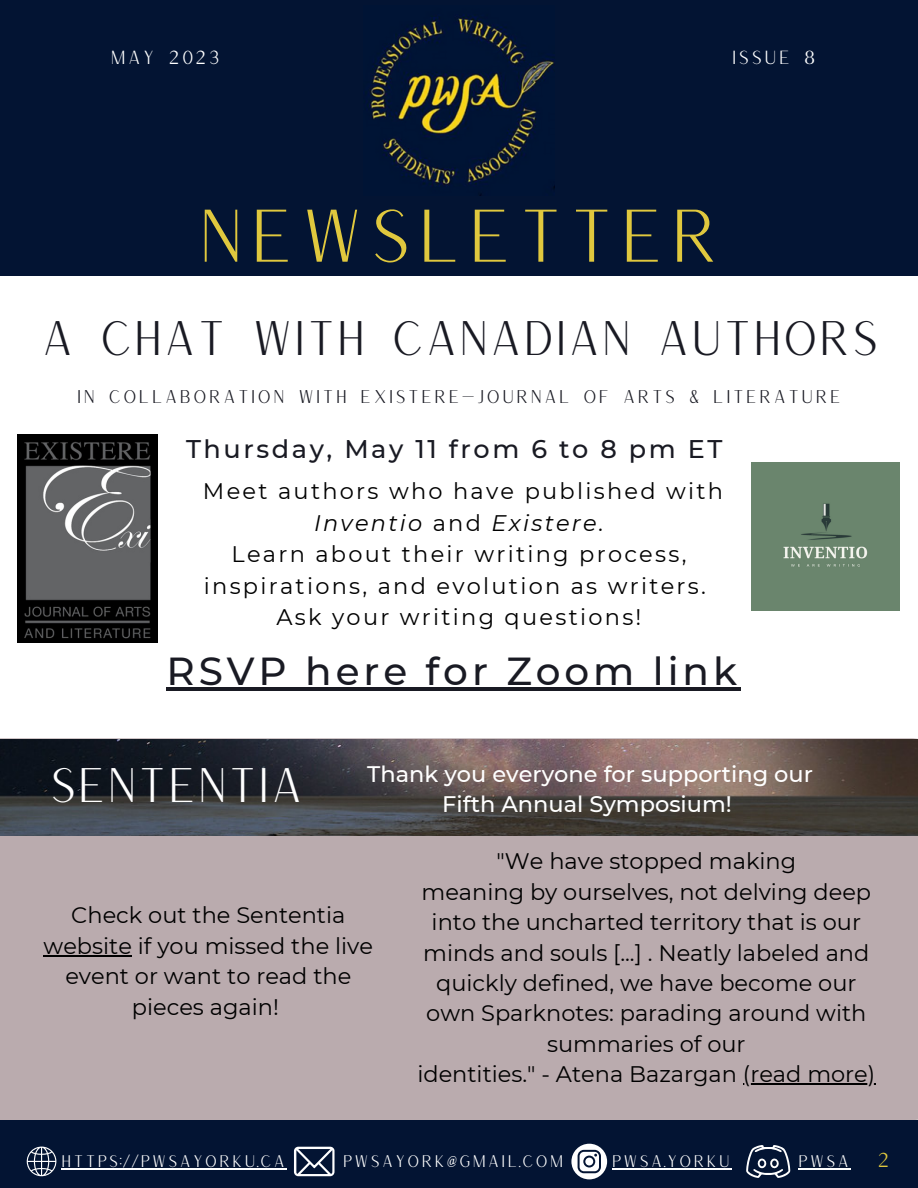
<style>
.page{position:relative;width:918px;height:1188px;background:#fff}
.page>*{position:absolute;margin:0;border:0;box-sizing:border-box;transform-origin:0 0}
.t1{font:72.45px "Versailles";letter-spacing:.07em;color:#e0c83e}
.t2{font:47.25px "Versailles";color:#191a23}
.t3{font:47.25px "Versailles";color:#fff}
.t4{font:500 39px "Montserrat";letter-spacing:.1em;color:#191a23}
.t5{font:500 25.5px "Montserrat";letter-spacing:.1em;color:#191a23}
.t6{font:22.5px/30.3px "Montserrat";color:#000;text-align:center}
.t7{font:22.5px "Montserrat";letter-spacing:.1em;color:#000}
.t8{font:500 22.5px/30.3px "Montserrat";color:#fff;text-align:center}
.t9{font:italic 22.5px "Montserrat";letter-spacing:.1em;color:#000}
.t10{font:19.65px "Versailles";color:#e0c83e}
.t11{font:18.45px "Versailles";letter-spacing:.1em;color:#fff}
.t12{font:18px "Versailles";letter-spacing:.1em;color:#191a23}
.t13{font:16.35px "Versailles";letter-spacing:.1em;color:#fff}
.s1{font-style:normal}
</style>
<div class="page">
<div style="left:0;top:0;width:918px;height:276px;background:#031433"></div>
<img style="left:367px;top:15px;width:187px;height:181px">
<div style="left:0;top:738px;width:918px;height:382px;background:#baabae"></div>
<div style="left:0;top:1120px;width:918px;height:68px;background:#031433"></div>
<svg style="left:571px;top:1144px;width:36px;height:35px"></svg>
<svg style="left:294px;top:1147px;width:41px;height:29px"></svg>
<svg style="left:26px;top:1146px;width:31px;height:31px"></svg>
<svg style="left:746px;top:1145px;width:44px;height:33px"></svg>
<hr style="left:61px;top:1169px;width:226px;height:1px;background:#fff">
<hr style="left:612px;top:1169px;width:120px;height:1px;background:#fff">
<hr style="left:798px;top:1169px;width:53px;height:1px;background:#fff">
<img style="left:0;top:739px;width:918px;height:97px">
<img style="left:18px;top:435px;width:139px;height:208px">
<div style="left:751px;top:462px;width:149px;height:149px;background:#6a856d"></div>
<hr style="left:167px;top:687px;width:574px;height:3px;background:#191a23">
<hr style="left:44px;top:955px;width:88px;height:1px;background:#000">
<hr style="left:743px;top:1083px;width:132px;height:1px;background:#000">
<p class="t11" style="left:110px;top:45px;width:111px">MAY 2023</p>
<p class="t11" style="left:732px;top:45px;width:85px">ISSUE 8</p>
<h1 class="t1" style="left:197px;top:189px;width:525px">NEWSLETTER</h1>
<h2 class="t2" style="left:41px;top:308px;width:840px">A CHAT WITH CANADIAN AUTHORS</h2>
<p class="t12" style="left:77px;top:385px;width:766px">IN COLLABORATION WITH EXISTERE—JOURNAL OF ARTS &amp; LITERATURE</p>
<p class="t5" style="left:186px;top:433px;width:538px">Thursday, May 11 from 6 to 8 pm ET</p>
<p class="t7" style="left:203px;top:477px;width:522px">Meet authors who have published with</p>
<p class="t9" style="left:314px;top:509px;width:291px">Inventio <span class="s1">and</span> Existere.</p>
<p class="t7" style="left:231px;top:540px;width:457px">Learn about their writing process,</p>
<p class="t7" style="left:204px;top:572px;width:504px">inspirations, and evolution as writers.</p>
<p class="t7" style="left:277px;top:603px;width:366px">Ask your writing questions!</p>
<h3 class="t4" style="left:167px;top:647px;width:572px">RSVP here for Zoom link</h3>
<h2 class="t3" style="left:49px;top:754px;width:256px">SENTENTIA</h2>
<p class="t8" style="left:367px;top:759px;width:447px">Thank you everyone for supporting our<br>Fifth Annual Symposium!</p>
<p class="t6" style="left:44px;top:900px;width:331px">Check out the Sententia website if you missed the live event or want to read the pieces again!</p>
<p class="t6" style="left:417px;top:846px;width:459px">"We have stopped making<br>meaning by ourselves, not delving deep into the uncharted territory that is our minds and souls [...] . Neatly labeled and quickly defined, we have become our own Sparknotes: parading around with summaries of our<br>identities." - Atena Bazargan (read more)</p>
<p class="t13" style="left:61px;top:1151px;width:225px">HTTPS://PWSAYORKU.CA</p>
<p class="t13" style="left:343px;top:1151px;width:222px">PWSAYORK@GMAIL.COM</p>
<p class="t13" style="left:612px;top:1151px;width:120px">PWSA.YORKU</p>
<p class="t13" style="left:798px;top:1151px;width:52px">PWSA</p>
<p class="t10" style="left:877px;top:1148px;width:14px">2</p>
</div>
